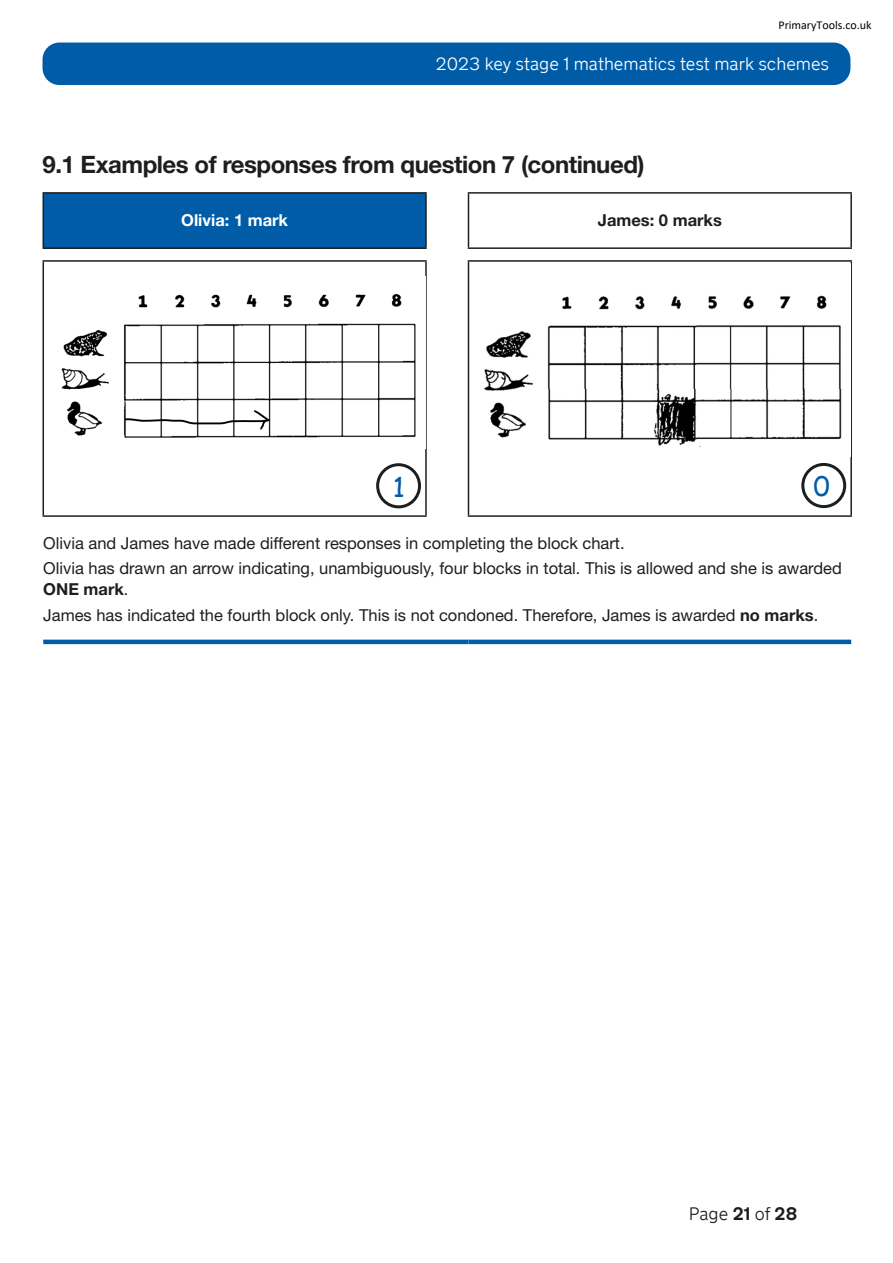
<style>
.page{position:relative;width:893px;height:1263px;background:#fff}
.page>*{position:absolute;margin:0;border:0;box-sizing:border-box;transform-origin:0 0}
.t1{font:27px "Comic Sans MS";color:#005ca7}
.t2{font:700 24px "Helvetica Neue LT Std";letter-spacing:-.02em;color:#1d1e1f}
.t3{font:300 18px "New Transport";color:#fff}
.t4{font:300 18px "New Transport";color:#1d1e1f}
.t5{font:16.5px/25.2px "Helvetica Neue LT Std";color:#1d1e1f}
.t6{font:700 16.5px "Helvetica Neue LT Std";color:#fff}
.t7{font:700 16.5px "Helvetica Neue LT Std";color:#1d1e1f}
.t8{font:12px "Calibri";color:#000}
.s1{font-weight:700}
</style>
<div class="page">
<div style="left:43px;top:43px;width:807px;height:42px;background:#005ca7;border-radius:17px"></div>
<div style="left:43px;top:193px;width:383px;height:55px;background:#005ca7"></div>
<hr style="left:43px;top:192px;width:384px;height:2px;background:#1d1e1f">
<hr style="left:43px;top:194px;width:1px;height:53px;background:#1d1e1f">
<hr style="left:425px;top:194px;width:2px;height:53px;background:#1d1e1f">
<hr style="left:468px;top:192px;width:384px;height:2px;background:#1d1e1f">
<hr style="left:468px;top:194px;width:1px;height:53px;background:#1d1e1f">
<hr style="left:850px;top:194px;width:2px;height:53px;background:#1d1e1f">
<hr style="left:43px;top:247px;width:384px;height:2px;background:#1d1e1f">
<hr style="left:468px;top:247px;width:384px;height:2px;background:#1d1e1f">
<hr style="left:43px;top:260px;width:384px;height:2px;background:#1d1e1f">
<hr style="left:43px;top:262px;width:1px;height:253px;background:#1d1e1f">
<hr style="left:425px;top:262px;width:2px;height:253px;background:#1d1e1f">
<hr style="left:468px;top:260px;width:384px;height:2px;background:#1d1e1f">
<hr style="left:468px;top:262px;width:1px;height:253px;background:#1d1e1f">
<hr style="left:850px;top:262px;width:2px;height:253px;background:#1d1e1f">
<hr style="left:43px;top:515px;width:384px;height:2px;background:#1d1e1f">
<hr style="left:468px;top:515px;width:384px;height:2px;background:#1d1e1f">
<hr style="left:43px;top:640px;width:383px;height:4px;background:#005ca7">
<hr style="left:426px;top:640px;width:42px;height:4px;background:#005ca7">
<hr style="left:468px;top:640px;width:383px;height:4px;background:#005ca7">
<img style="left:61px;top:293px;width:355px;height:145px">
<img style="left:484px;top:295px;width:358px;height:153px">
<div style="left:376px;top:463px;width:45px;height:45px;border:3px solid #1d1e1f;border-radius:50%"></div>
<div style="left:801px;top:463px;width:45px;height:45px;border:3px solid #1d1e1f;border-radius:50%"></div>
<p class="t8" style="left:778px;top:20px;width:95px">PrimaryTools.co.uk</p>
<p class="t3" style="left:436px;top:53px;width:395px">2023 key stage 1 mathematics test mark schemes</p>
<h2 class="t2" style="left:43px;top:150px;width:604px">9.1 Examples of responses from question 7 (continued)</h2>
<p class="t6" style="left:181px;top:210px;width:108px">Olivia: 1 mark</p>
<p class="t7" style="left:598px;top:210px;width:126px">James: 0 marks</p>
<h1 class="t1" style="left:393px;top:467px;width:14px">1</h1>
<h1 class="t1" style="left:814px;top:467px;width:18px">0</h1>
<p class="t5" style="left:43px;top:530px;width:800px">Olivia and James have made different responses in completing the block chart.<br>Olivia has drawn an arrow indicating, unambiguously, four blocks in total. This is allowed and she is awarded</p>
<p class="t5" style="left:43px;top:577px;width:777px"><span class="s1">ONE mark</span>.<br>James has indicated the fourth block only. This is not condoned. Therefore, James is awarded <span class="s1">no marks</span>.</p>
<p class="t4" style="left:689px;top:1203px;width:110px">Page <span class="s1">21</span> of <span class="s1">28</span></p>
</div>
